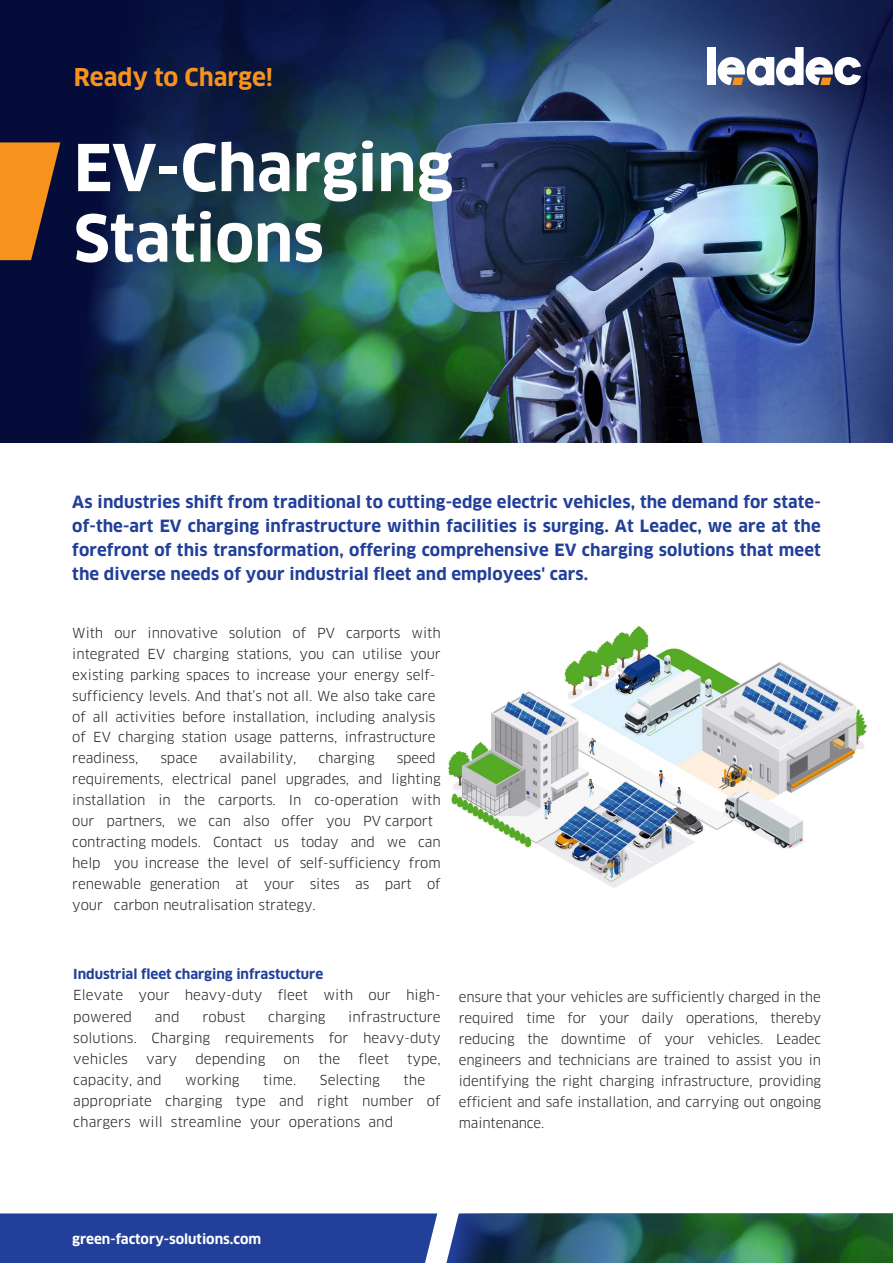
<style>
.page{position:relative;width:893px;height:1263px;background:#fff}
.page>*{position:absolute;margin:0;border:0;box-sizing:border-box;transform-origin:0 0}
.t1{font:700 63px/70.5px "Clan OT";letter-spacing:-.005em;color:#fff}
.t2{font:700 24px "Clan OT";letter-spacing:-.005em;color:#f7931d}
.t3{font:700 16.5px/24px "Clan OT";letter-spacing:.005em;color:#223f99;text-align:justify}
.t4{font:13.5px/21px "Clan OT";letter-spacing:-.005em;color:#231f20}
.t5{font:700 13.5px "Clan OT";letter-spacing:-.005em;color:#20409a}
.t6{font:700 13.5px "Clan OT";color:#fff}
</style>
<div class="page">
<img style="left:448px;top:625px;width:420px;height:263px">
<div style="left:0;top:0;width:893px;height:442px;background:#050c3a"></div>
<img style="left:85px;top:0;width:808px;height:442px">
<div style="left:708px;top:47px;width:8px;height:38px;background:#fff"></div>
<svg style="left:718px;top:47px;width:143px;height:39px"></svg>
<svg style="left:0;top:142px;width:60px;height:118px"></svg>
<div style="left:0;top:1213px;width:437px;height:50px;background:#223f99"></div>
<img style="left:446px;top:1213px;width:447px;height:50px">
<h2 class="t2" style="left:74px;top:63px;width:201px">Ready to Charge!</h2>
<h1 class="t1" style="left:74px;top:133px;width:381px">EV-Charging<br>Stations</h1>
<p class="t3" style="left:72px;top:490px;width:750px">As industries shift from traditional to cutting-edge electric vehicles, the demand for state&shy;of-the-art EV charging infrastructure within facilities is surging. At Leadec, we are at the forefront of this transformation, offering comprehensive EV charging solutions that meet the diverse needs of your industrial fleet and employees' cars.</p>
<p class="t4" style="left:72px;top:622px;width:370px">With our innovative solution of PV carports with integrated EV charging stations, you can utilise your existing parking spaces to increase your energy self&shy;sufficiency levels. And that’s not all. We also take care of all activities before installation, including analysis of EV charging station usage patterns, infrastructure readiness,</p>
<p class="t4" style="left:160px;top:748px;width:39px">space</p>
<p class="t4" style="left:219px;top:748px;width:78px">availability,</p>
<p class="t4" style="left:318px;top:748px;width:58px">charging</p>
<p class="t4" style="left:72px;top:748px;width:370px;text-indent:324px">speed requirements, electrical panel upgrades, and lighting installation in the carports. In co-operation with our partners, we can also offer you PV carport contracting models. Contact us today and we can help you increase the level of self-sufficiency from renewable generation at your sites as part of your carbon neutralisation strategy.</p>
<p class="t5" style="left:73px;top:966px;width:251px">Industrial fleet charging infrastucture</p>
<p class="t4" style="left:73px;top:985px;width:369px">Elevate your heavy-duty fleet with our high&shy;powered</p>
<p class="t4" style="left:155px;top:1006px;width:26px">and</p>
<p class="t4" style="left:202px;top:1006px;width:45px">robust</p>
<p class="t4" style="left:268px;top:1006px;width:59px">charging</p>
<p class="t4" style="left:73px;top:1006px;width:369px;text-align:justify;text-indent:275px">infrastructure solutions. Charging requirements for heavy-duty vehicles</p>
<p class="t4" style="left:146px;top:1048px;width:32px">vary</p>
<p class="t4" style="left:195px;top:1048px;width:72px">depending</p>
<p class="t4" style="left:284px;top:1048px;width:18px">on</p>
<p class="t4" style="left:319px;top:1048px;width:23px">the</p>
<p class="t4" style="left:358px;top:1048px;width:32px">fleet</p>
<p class="t4" style="left:407px;top:1048px;width:35px">type,</p>
<p class="t4" style="left:73px;top:1070px;width:90px">capacity, and</p>
<p class="t4" style="left:185px;top:1070px;width:56px">working</p>
<p class="t4" style="left:263px;top:1070px;width:35px">time.</p>
<p class="t4" style="left:320px;top:1070px;width:61px">Selecting</p>
<p class="t4" style="left:73px;top:1069px;width:369px;text-indent:330px">the appropriate charging type and right number of chargers will streamline your operations and</p>
<p class="t4" style="left:459px;top:986px;width:364px;text-align:justify">ensure that your vehicles are sufficiently charged in the required time for your daily operations, thereby reducing the downtime of your vehicles. Leadec engineers and technicians are trained to assist you in identifying the right charging infrastructure, providing efficient and safe installation, and carrying out ongoing maintenance.</p>
<p class="t6" style="left:72px;top:1231px;width:190px">green-factory-solutions.com</p>
</div>
